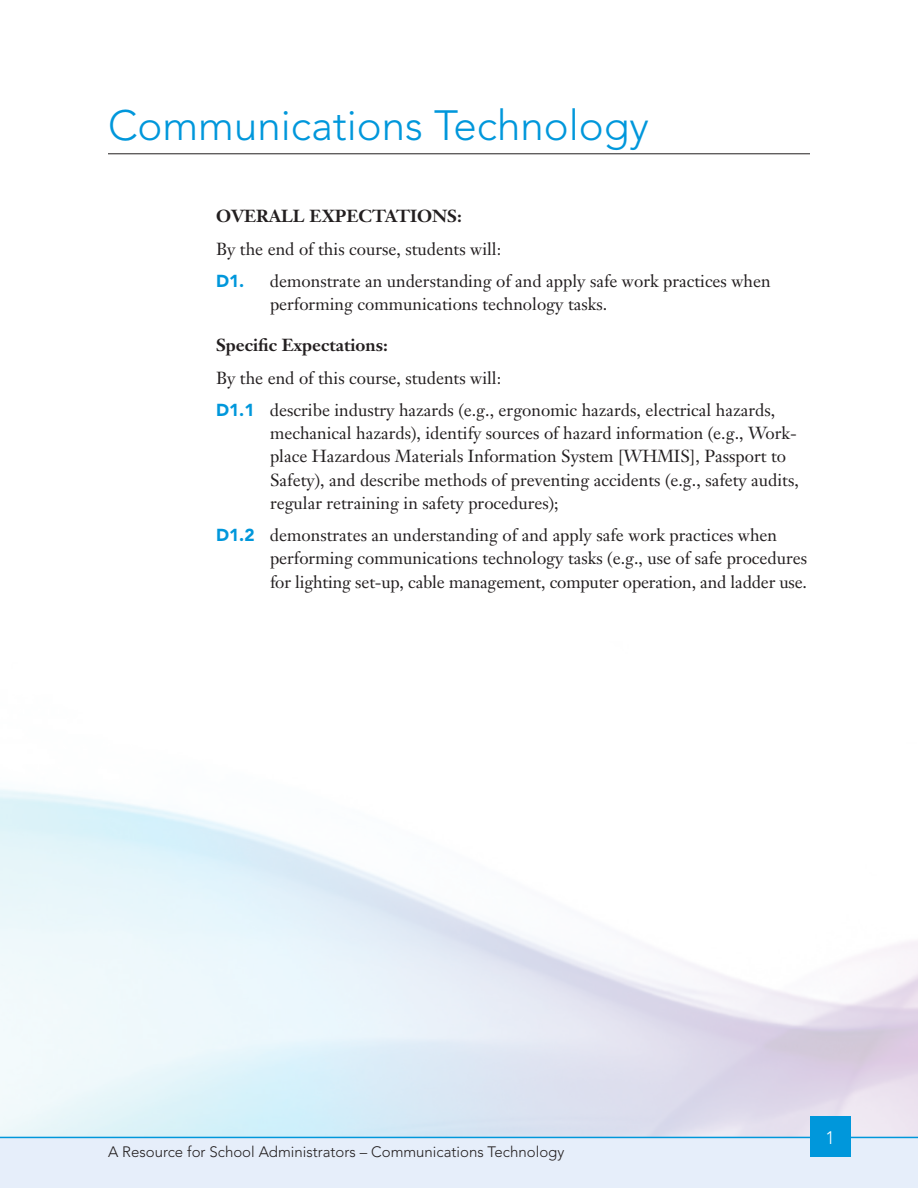
<style>
.page{position:relative;width:918px;height:1188px;background:#fff}
.page>*{position:absolute;margin:0;border:0;box-sizing:border-box;transform-origin:0 0}
.Section_Head{font:300 42px "Avenir";color:#0097db}
.t1{font:300 18px "Avenir";color:#fff}
.Appendix_A_Letter_Li{font:17.25px/23.2px "Janson Text";color:#231f20}
.Body_Copy_p6_before{font:17.25px "Janson Text";color:#231f20}
.Body_copy{font:700 17.25px "Janson Text";color:#231f20}
.t2{font:300 15px "Avenir";color:#231f20}
.s1{font-family:"Avenir";font-weight:900;color:#0097db}
</style>
<div class="page">
<img style="left:0;top:789px;width:918px;height:348px">
<div style="left:0;top:1137px;width:918px;height:51px;background:#e6eefa"></div>
<hr style="left:0;top:1137px;width:918px;height:1px;background:#0097db">
<div style="left:810px;top:1117px;width:40px;height:40px;background:#0097db"></div>
<hr style="left:108px;top:153px;width:702px;height:1px;background:#231f20">
<h5 class="Section_Head" style="left:108px;top:101px;width:542px">Communications Technology</h5>
<h5 class="Body_copy" style="left:216px;top:205px;width:247px">OVERALL EXPECTATIONS:</h5>
<h5 class="Body_Copy_p6_before" style="left:216px;top:238px;width:287px">By the end of this course, students will:</h5>
<h5 class="Appendix_A_Letter_Li" style="left:270px;top:269px;width:502px;text-indent:-54px"><span class="s1">D1.</span> demonstrate an understanding of and apply safe work practices when performing communications technology tasks.</h5>
<h5 class="Body_copy" style="left:216px;top:334px;width:173px">Specific Expectations:</h5>
<h5 class="Body_Copy_p6_before" style="left:216px;top:367px;width:287px">By the end of this course, students will:</h5>
<h5 class="Appendix_A_Letter_Li" style="left:270px;top:398px;width:530px;text-indent:-54px"><span class="s1">D1.1</span> describe industry hazards (e.g., ergonomic hazards, electrical hazards, mechanical hazards), identify sources of hazard information (e.g., Work&shy;place Hazardous Materials Information System [WHMIS], Passport to Safety), and describe methods of preventing accidents (e.g., safety audits, regular retraining in safety procedures);</h5>
<h5 class="Appendix_A_Letter_Li" style="left:270px;top:523px;width:539px;text-indent:-54px"><span class="s1">D1.2</span> demonstrates an understanding of and apply safe work practices when performing communications technology tasks (e.g., use of safe procedures for lighting set-up, cable management, computer operation, and ladder use.</h5>
<p class="t2" style="left:108px;top:1143px;width:458px">A Resource for School Administrators – Communications Technology</p>
<p class="t1" style="left:826px;top:1128px;width:11px">1</p>
</div>
